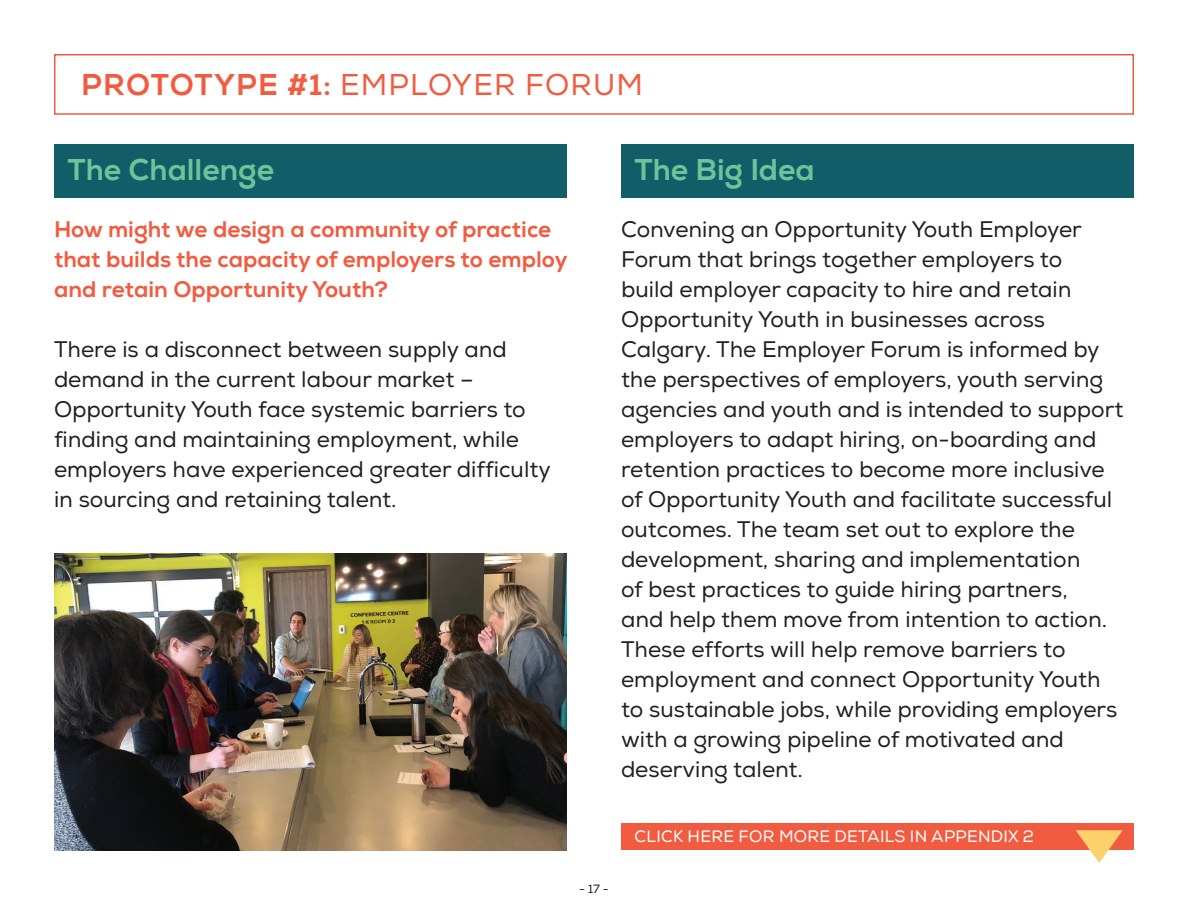
<style>
.page{position:relative;width:1188px;height:918px;background:#fff}
.page>*{position:absolute;margin:0;border:0;box-sizing:border-box;transform-origin:0 0}
.t1{font:30px "Nexa";letter-spacing:.04em;color:#f15c41}
.t2{font:30px "Nexa X Bold";color:#6cc498}
.t3{font:22.5px/30px "Nexa";color:#231f20}
.t4{font:22.5px/30px "Nexa X Bold";color:#f15c41}
.t5{font:16.5px "Nexa";letter-spacing:.015em;color:#fff}
.t6{font:12px "Nexa";color:#231f20}
.s1{font-family:"Nexa X Bold"}
</style>
<div class="page">
<div style="left:621px;top:144px;width:513px;height:54px;background:#125e68"></div>
<div style="left:54px;top:144px;width:513px;height:54px;background:#125e68"></div>
<div style="left:54px;top:54px;width:1080px;height:61px;border:2px solid #f15c41"></div>
<img style="left:54px;top:554px;width:513px;height:296px">
<div style="left:621px;top:824px;width:513px;height:26px;background:#f15c41"></div>
<svg style="left:1076px;top:830px;width:47px;height:33px"></svg>
<h1 class="t1" style="left:81px;top:67px;width:563px"><span class="s1">PROTOTYPE #1:</span> EMPLOYER FORUM</h1>
<h1 class="t2" style="left:68px;top:151px;width:208px">The Challenge</h1>
<p class="t4" style="left:54px;top:214px;width:515px">How might we design a community of practice that builds the capacity of employers to employ and retain Opportunity Youth?</p>
<p class="t3" style="left:54px;top:334px;width:498px">There is a disconnect between supply and demand in the current labour market – Opportunity Youth face systemic barriers to finding and maintaining employment, while employers have experienced greater difficulty in sourcing and retaining talent.</p>
<h1 class="t2" style="left:634px;top:151px;width:182px">The Big Idea</h1>
<p class="t3" style="left:621px;top:214px;width:504px">Convening an Opportunity Youth Employer Forum that brings together employers to<br>build employer capacity to hire and retain Opportunity Youth in businesses across Calgary. The Employer Forum is informed by the perspectives of employers, youth serving agencies and youth and is intended to support employers to adapt hiring, on-boarding and retention practices to become more inclusive of Opportunity Youth and facilitate successful outcomes. The team set out to explore the development, sharing and implementation<br>of best practices to guide hiring partners,<br>and help them move from intention to action.<br>These efforts will help remove barriers to employment and connect Opportunity Youth to sustainable jobs, while providing employers with a growing pipeline of motivated and deserving talent.</p>
<p class="t6" style="left:579px;top:882px;width:31px">- 17 -</p>
<p class="t5" style="left:635px;top:826px;width:401px">CLICK HERE FOR MORE DETAILS IN APPENDIX 2</p>
</div>
